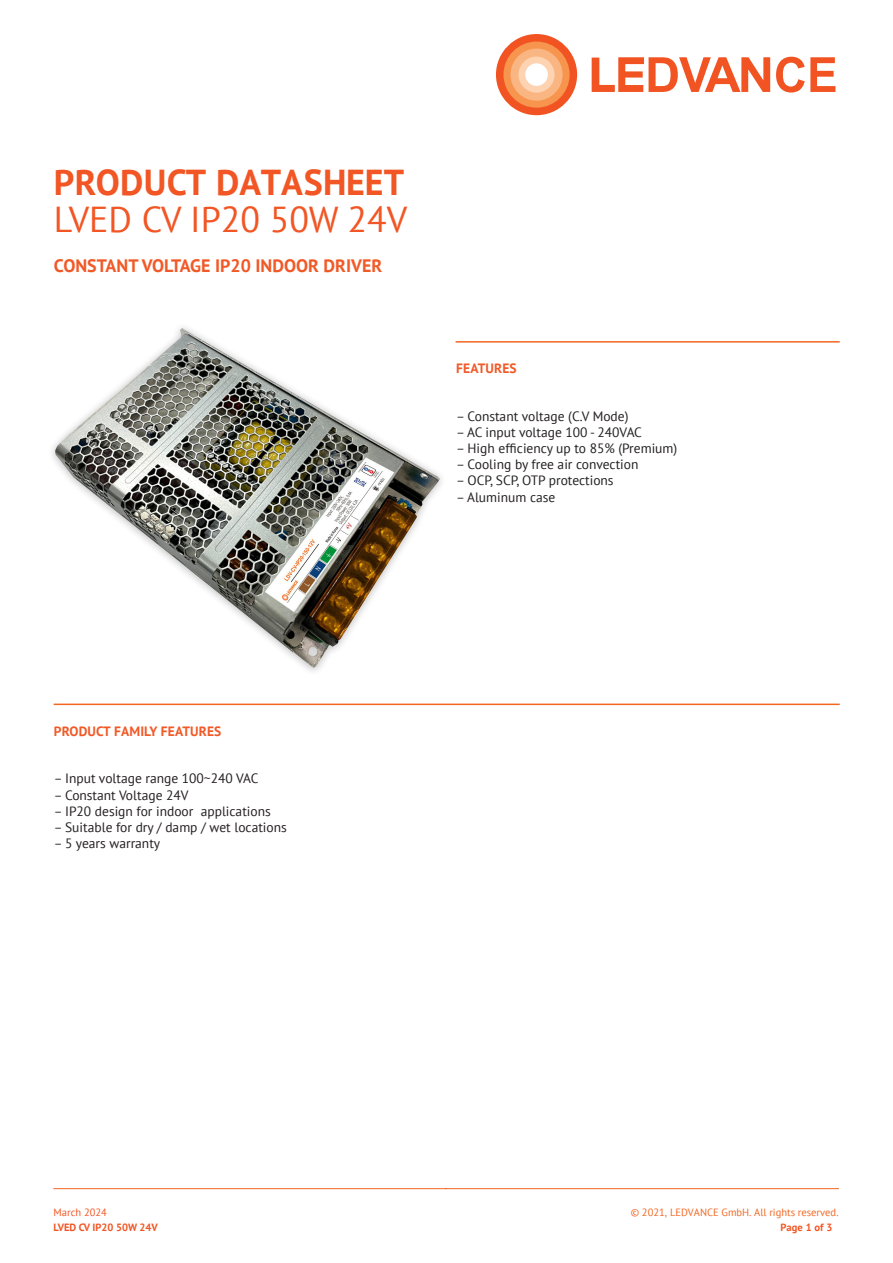
<style>
.page{position:relative;width:893px;height:1263px;background:#fff}
.page>*{position:absolute;margin:0;border:0;box-sizing:border-box;transform-origin:0 0}
.t1{font:700 36px "PT Sans";color:#f15624}
.t2{font:36px "PT Sans";color:#f15624}
.t3{font:700 18px "PT Sans";color:#f15927}
.t4{font:13.5px "PT Sans";color:#231f20}
.t5{font:700 13.5px "PT Sans";letter-spacing:.01em;color:#f15927}
.t6{font:10.5px "PT Sans";color:#f36621}
.t7{font:700 10.5px "PT Sans";color:#f15624}
.t8{font:10.5px "PT Sans";color:#f15624}
</style>
<div class="page">
<svg style="left:592px;top:57px;width:178px;height:35px"></svg>
<svg style="left:776px;top:57px;width:59px;height:36px"></svg>
<div style="left:496px;top:34px;width:81px;height:81px;background:#f15422;border-radius:50%"></div>
<div style="left:503px;top:42px;width:67px;height:66px;background:#f7944d;border-radius:50%"></div>
<div style="left:510px;top:49px;width:53px;height:52px;background:#fab682;border-radius:50%"></div>
<div style="left:518px;top:57px;width:37px;height:36px;background:#fdd3b2;border-radius:50%"></div>
<div style="left:525px;top:63px;width:23px;height:23px;background:#fff;border-radius:50%"></div>
<hr style="left:456px;top:341px;width:383px;height:2px;background:#f36621">
<hr style="left:54px;top:704px;width:785px;height:1px;background:#f36621">
<img style="left:55px;top:329px;width:384px;height:339px">
<hr style="left:54px;top:1188px;width:392px;height:1px;background:#f36621">
<hr style="left:446px;top:1188px;width:392px;height:1px;background:#f36621">
<h1 class="t1" style="left:54px;top:159px;width:352px">PRODUCT DATASHEET</h1>
<h1 class="t2" style="left:54px;top:196px;width:355px">LVED CV IP20 50W 24V</h1>
<h2 class="t3" style="left:54px;top:254px;width:330px">CONSTANT VOLTAGE IP20 INDOOR DRIVER</h2>
<p class="t5" style="left:456px;top:359px;width:62px">FEATURES</p>
<p class="t4" style="left:456px;top:407px;width:174px">– Constant voltage (C.V Mode)</p>
<p class="t4" style="left:456px;top:423px;width:187px">– AC input voltage 100 - 240VAC</p>
<p class="t4" style="left:456px;top:439px;width:223px">– High efficiency up to 85% (Premium)</p>
<p class="t4" style="left:456px;top:456px;width:184px">– Cooling by free air convection</p>
<p class="t4" style="left:456px;top:472px;width:159px">– OCP, SCP, OTP protections</p>
<p class="t4" style="left:456px;top:488px;width:101px">– Aluminum case</p>
<p class="t5" style="left:54px;top:722px;width:169px">PRODUCT FAMILY FEATURES</p>
<p class="t4" style="left:54px;top:770px;width:206px">– Input voltage range 100~240 VAC</p>
<p class="t4" style="left:54px;top:786px;width:136px">– Constant Voltage 24V</p>
<p class="t4" style="left:54px;top:802px;width:219px">– IP20 design for indoor applications</p>
<p class="t4" style="left:54px;top:819px;width:235px">– Suitable for dry / damp / wet locations</p>
<p class="t4" style="left:54px;top:835px;width:108px">– 5 years warranty</p>
<p class="t8" style="left:54px;top:1206px;width:55px">March 2024</p>
<p class="t6" style="left:631px;top:1206px;width:209px">© 2021, LEDVANCE GmbH. All rights reserved.</p>
<p class="t7" style="left:54px;top:1221px;width:106px">LVED CV IP20 50W 24V</p>
<p class="t7" style="left:781px;top:1221px;width:53px">Page 1 of 3</p>
</div>
